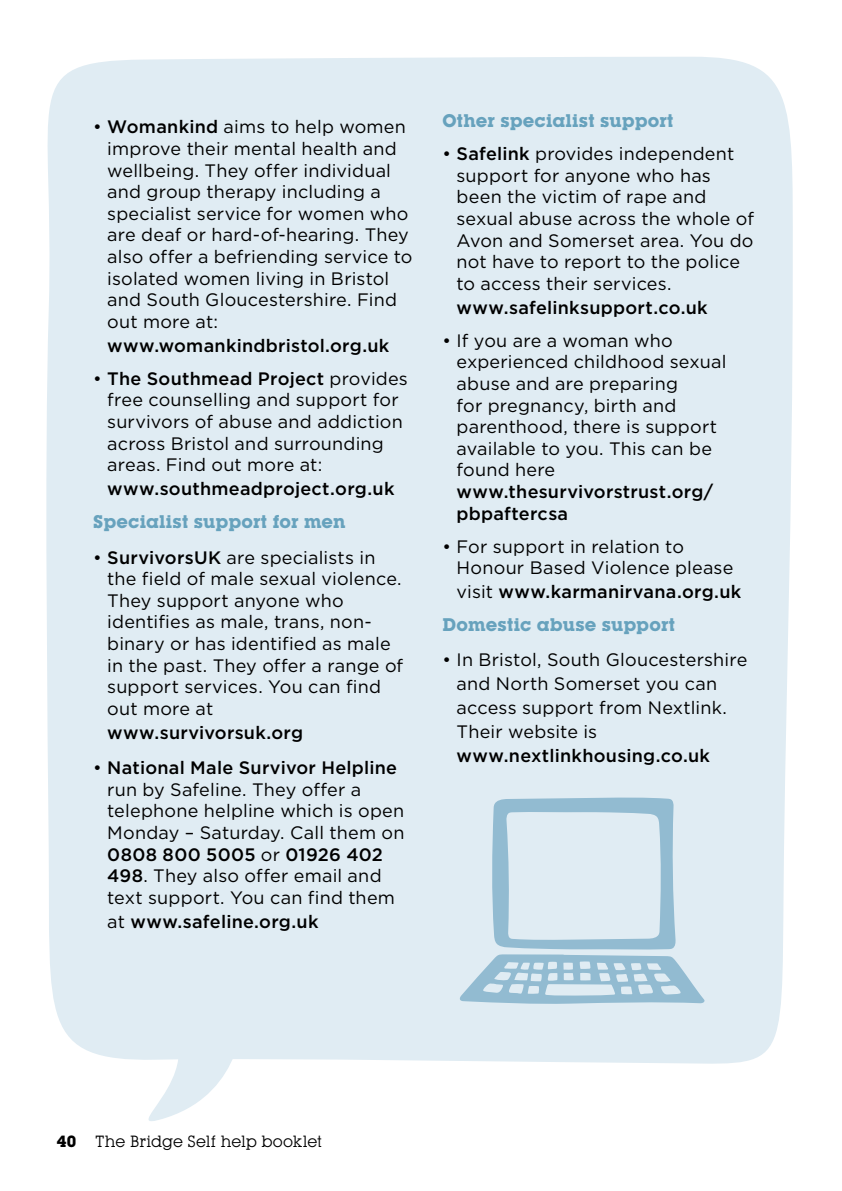
<style>
.page{position:relative;width:842px;height:1191px;background:#fff}
.page>*{position:absolute;margin:0;border:0;box-sizing:border-box;transform-origin:0 0}
.t1{font:18px/21.6px "Gotham HTF";letter-spacing:.01em;color:#000}
.t2{font:500 18px/21.6px "Gotham HTF";letter-spacing:.015em;color:#000}
.t3{font:700 18px "Lubalin Graph IT Cby BT";letter-spacing:.005em;color:#67a2bd}
.t4{font:16px "Lubalin Graph IT Cby BT";letter-spacing:-.005em;color:#000}
.s1{font-weight:500}
.s2{font-weight:400}
.s3{font-weight:700}
</style>
<div class="page">
<div style="left:46px;top:57px;width:747px;height:1007px;background:#e0ecf3"></div>
<svg style="left:107px;top:1011px;width:138px;height:110px"></svg>
<svg style="left:459px;top:797px;width:246px;height:207px;background:#c8dde8"></svg>
<p class="t1" style="left:107px;top:116px;width:307px;text-indent:-14px">• <span class="s1">Womankind</span> aims to help women improve their mental health and wellbeing. They offer individual and group therapy including a specialist service for women who are deaf or hard-of-hearing. They also offer a befriending service to isolated women living in Bristol and South Gloucestershire. Find out more at:</p>
<p class="t2" style="left:107px;top:334px;width:284px">www.womankindbristol.org.uk</p>
<p class="t1" style="left:107px;top:367px;width:302px;text-indent:-14px">• <span class="s1">The Southmead Project</span> provides free counselling and support for survivors of abuse and addiction across Bristol and surrounding areas. Find out more at:</p>
<p class="t2" style="left:107px;top:478px;width:289px">www.southmeadproject.org.uk</p>
<p class="t3" style="left:93px;top:511px;width:254px">Specialist support for men</p>
<p class="t1" style="left:107px;top:546px;width:297px;text-indent:-14px">• <span class="s1">SurvivorsUK</span> are specialists in the field of male sexual violence.<br>They support anyone who identifies as male, trans, non&shy;binary or has identified as male in the past. They offer a range of support services. You can find out more at</p>
<p class="t2" style="left:107px;top:721px;width:197px">www.survivorsuk.org</p>
<p class="t1" style="left:107px;top:756px;width:299px;text-indent:-14px">• <span class="s1">National Male Survivor Helpline </span>run by Safeline. They offer a telephone helpline which is open<br>Monday – Saturday. Call them on<br><span class="s1">0808 800 5005</span> or <span class="s1">01926 402<br>498</span>. They also offer email and text support. You can find them</p>
<p class="t2" style="left:107px;top:910px;width:213px"><span class="s2">at</span> www.safeline.org.uk</p>
<p class="t3" style="left:442px;top:110px;width:233px">Other specialist support</p>
<p class="t1" style="left:456px;top:143px;width:299px;text-indent:-14px">• <span class="s1">Safelink</span> provides independent support for anyone who has been the victim of rape and sexual abuse across the whole of<br>Avon and Somerset area. You do not have to report to the police to access their services.</p>
<p class="t2" style="left:456px;top:296px;width:253px">www.safelinksupport.co.uk</p>
<p class="t1" style="left:456px;top:329px;width:271px;text-indent:-14px">• If you are a woman who experienced childhood sexual abuse and are preparing<br>for pregnancy, birth and parenthood, there is support available to you. This can be found here</p>
<p class="t2" style="left:456px;top:480px;width:258px">www.thesurvivorstrust.org/ pbpaftercsa</p>
<p class="t1" style="left:456px;top:535px;width:278px;text-indent:-14px">• For support in relation to<br>Honour Based Violence please</p>
<p class="t2" style="left:456px;top:580px;width:286px"><span class="s2">visit</span> www.karmanirvana.org.uk</p>
<p class="t3" style="left:442px;top:614px;width:234px">Domestic abuse support</p>
<p class="t1" style="left:456px;top:648px;width:292px;line-height:24px;text-indent:-14px">• In Bristol, South Gloucestershire and North Somerset you can access support from Nextlink.<br>Their website is</p>
<p class="t2" style="left:456px;top:745px;width:255px">www.nextlinkhousing.co.uk</p>
<p class="t4" style="left:57px;top:1131px;width:267px"><span class="s3">40</span> The Bridge Self help booklet</p>
</div>
